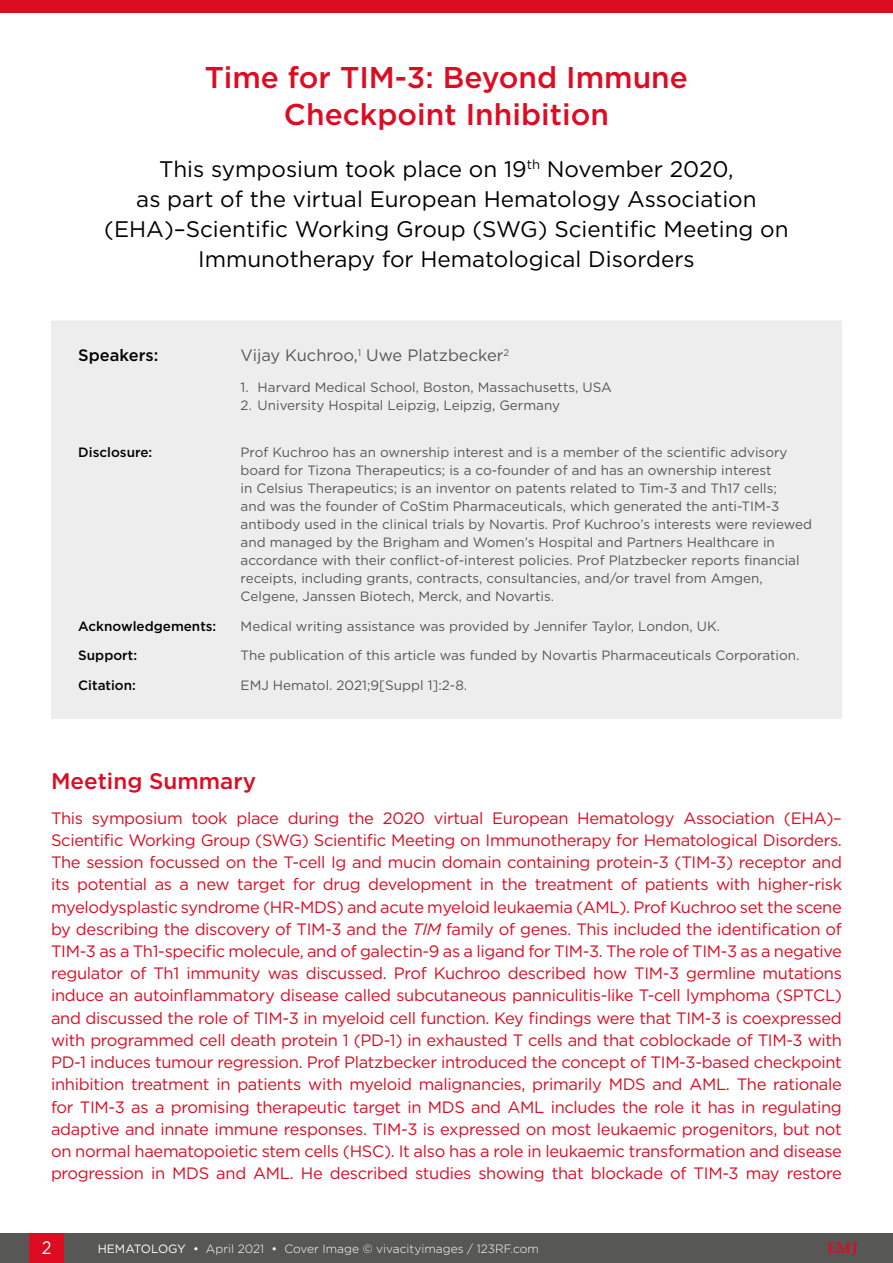
<style>
.page{position:relative;width:893px;height:1263px;background:#fff}
.page>*{position:absolute;margin:0;border:0;box-sizing:border-box;transform-origin:0 0}
.Symposium_Title{font:500 30px/37.5px "Gotham";color:#dc0c23;text-align:center}
.Symposium_Subtitle{font:22.5px/30px "Gotham";color:#000;text-align:center}
.Meeting_Summary_Head{font:500 22.5px "Gotham";color:#dc0c23}
.t1{font:18px "Gotham";color:#fff;scale:.9 1}
.Meeting_Summary_Body{font:16.5px/22.2px "Gotham";letter-spacing:-.02em;color:#dc0c23;text-align:justify}
.t2{font:16.5px "Gotham";color:#575756}
.t3{font:500 16.5px "Gotham";color:#000}
.t4{font:700 15px "Palatino Linotype";color:#dc0c23}
.Symposium_Details_Bo{font:13.5px/18px "Gotham";color:#575756}
.Symposium_Details_He{font:500 13.5px "Gotham";color:#000}
.t5{font:300 12px "Gotham";color:#fff}
.s1{font-style:italic}
.s2{font-weight:400}
</style>
<div class="page">
<div style="left:0;top:0;width:893px;height:13px;background:#dc0c23"></div>
<div style="left:0;top:1233px;width:893px;height:30px;background:#575756"></div>
<div style="left:30px;top:1233px;width:34px;height:30px;background:#dc0c23"></div>
<div style="left:51px;top:321px;width:791px;height:398px;background:#ededed"></div>
<p class="Symposium_Title" style="left:205px;top:58px;width:485px">Time for TIM-3: Beyond Immune<br>Checkpoint Inhibition</p>
<p class="Symposium_Subtitle" style="left:104px;top:153px;width:686px">This symposium took place on 19<sup>th</sup> November 2020,<br>as part of the virtual European Hematology Association (EHA)–Scientific Working Group (SWG) Scientific Meeting on Immunotherapy for Hematological Disorders</p>
<p class="t3" style="left:78px;top:344px;width:82px">Speakers:</p>
<p class="t2" style="left:241px;top:345px;width:270px">Vijay Kuchroo,<sup>1</sup> Uwe Platzbecker<sup>2</sup></p>
<p class="Symposium_Details_Bo" style="left:241px;top:378px;width:373px">1. Harvard Medical School, Boston, Massachusetts, USA</p>
<p class="Symposium_Details_Bo" style="left:241px;top:396px;width:321px">2. University Hospital Leipzig, Leipzig, Germany</p>
<p class="Symposium_Details_He" style="left:78px;top:444px;width:76px">Disclosure:</p>
<p class="Symposium_Details_Bo" style="left:241px;top:443px;width:573px">Prof Kuchroo has an ownership interest and is a member of the scientific advisory board for Tizona Therapeutics; is a co-founder of and has an ownership interest<br>in Celsius Therapeutics; is an inventor on patents related to Tim-3 and Th17 cells;<br>and was the founder of CoStim Pharmaceuticals, which generated the anti-TIM-3 antibody used in the clinical trials by Novartis. Prof Kuchroo’s interests were reviewed and managed by the Brigham and Women’s Hospital and Partners Healthcare in accordance with their conflict-of-interest policies. Prof Platzbecker reports financial receipts, including grants, contracts, consultancies, and/or travel from Amgen, Celgene, Janssen Biotech, Merck, and Novartis.</p>
<p class="Symposium_Details_He" style="left:78px;top:617px;width:140px">Acknowledgements:</p>
<p class="Symposium_Details_Bo" style="left:241px;top:617px;width:481px">Medical writing assistance was provided by Jennifer Taylor, London, UK.</p>
<p class="Symposium_Details_He" style="left:78px;top:647px;width:60px">Support:</p>
<p class="Symposium_Details_Bo" style="left:241px;top:646px;width:560px">The publication of this article was funded by Novartis Pharmaceuticals Corporation.</p>
<p class="Symposium_Details_He" style="left:78px;top:676px;width:59px">Citation:</p>
<p class="Symposium_Details_Bo" style="left:241px;top:676px;width:228px">EMJ Hematol. 2021;9[Suppl 1]:2-8.</p>
<p class="Meeting_Summary_Head" style="left:51px;top:766px;width:207px">Meeting Summary</p>
<p class="Meeting_Summary_Body" style="left:51px;top:806px;width:792px">This symposium took place during the 2020 virtual European Hematology Association (EHA)– Scientific Working Group (SWG) Scientific Meeting on Immunotherapy for Hematological Disorders.<br>The session focussed on the T-cell Ig and mucin domain containing protein-3 (TIM-3) receptor and its potential as a new target for drug development in the treatment of patients with higher-risk myelodysplastic syndrome (HR-MDS) and acute myeloid leukaemia (AML). Prof Kuchroo set the scene by describing the discovery of TIM-3 and the <span class="s1">TIM</span> family of genes. This included the identification of TIM-3 as a Th1-specific molecule, and of galectin-9 as a ligand for TIM-3. The role of TIM-3 as a negative regulator of Th1 immunity was discussed. Prof Kuchroo described how TIM-3 germline mutations induce an autoinflammatory disease called subcutaneous panniculitis-like T-cell lymphoma (SPTCL) and discussed the role of TIM-3 in myeloid cell function. Key findings were that TIM-3 is coexpressed with programmed cell death protein 1 (PD-1) in exhausted T cells and that coblockade of TIM-3 with PD-1 induces tumour regression. Prof Platzbecker introduced the concept of TIM-3-based checkpoint inhibition treatment in patients with myeloid malignancies, primarily MDS and AML. The rationale for TIM-3 as a promising therapeutic target in MDS and AML includes the role it has in regulating adaptive and innate immune responses. TIM-3 is expressed on most leukaemic progenitors, but not on normal haematopoietic stem cells (HSC). It also has a role in leukaemic transformation and disease progression in MDS and AML. He described studies showing that blockade of TIM-3 may restore</p>
<p class="t1" style="left:42px;top:1236px;width:12px">2</p>
<p class="t5" style="left:98px;top:1241px;width:443px"><span class="s2">HEMATOLOGY •</span> April 2021 <span class="s2">•</span> Cover Image © vivacityimages / 123RF.com</p>
<p class="t4" style="left:827px;top:1238px;width:32px">EMJ</p>
</div>
